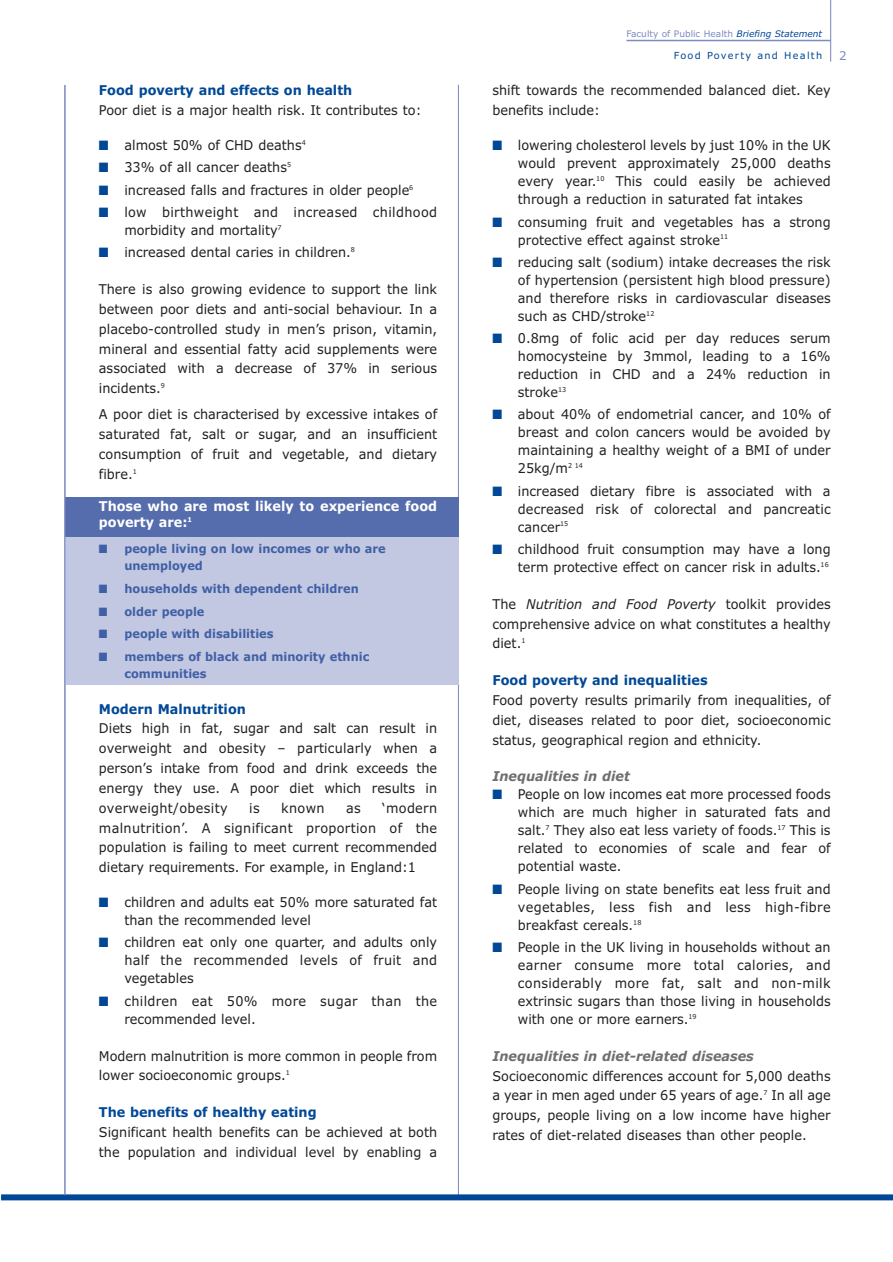
<style>
.page{position:relative;width:893px;height:1262px;background:#fff}
.page>*{position:absolute;margin:0;border:0;box-sizing:border-box;transform-origin:0 0}
.t1{font:13.5px/18px "Verdana";color:#231f20;text-align:justify;scale:.95 1}
.t2{font:13.5px/18px "Verdana";letter-spacing:.025em;color:#231f20;scale:.95 1}
.t3{font:700 13.5px "Verdana";color:#004896;scale:.95 1}
.t4{font:italic 700 13.5px "Verdana";color:#6c6e70;scale:.95 1}
.t5{font:700 13.5px/16.5px "Verdana";color:#fff;scale:.95 1}
.t6{font:700 12px/16.5px "Verdana";color:#4060a5;scale:.95 1}
.t7{font:12px "Verdana";color:#7d8bc0}
.t8{font:9.75px "Verdana";letter-spacing:.125em;color:#004896}
.t9{font:9px "Verdana";color:#7d8bc0}
.s1{color:#004896}
.s2{font-style:italic;color:#004896}
.s3{font-style:italic}
</style>
<div class="page">
<hr style="left:458px;top:85px;width:1px;height:1110px;background:#7d8bc0">
<hr style="left:626px;top:40px;width:204px;height:1px;background:#7d8bc0">
<hr style="left:830px;top:0;width:1px;height:62px;background:#7d8bc0">
<div style="left:1px;top:1194px;width:891px;height:6px;background:#004896"></div>
<div style="left:65px;top:497px;width:393px;height:187px;background:#c2c7e2"></div>
<div style="left:65px;top:497px;width:393px;height:40px;background:#556cad"></div>
<hr style="left:64px;top:85px;width:1px;height:1110px;background:#7d8bc0">
<p class="t3" style="left:99px;top:85px;width:268px">Food poverty and effects on health</p>
<p class="t1" style="left:99px;top:102px;width:341px">Poor diet is a major health risk. It contributes to:</p>
<p class="t1" style="left:99px;top:137px;width:219px"><span class="s1">■</span> almost 50% of CHD deaths<sup>4</sup></p>
<p class="t1" style="left:99px;top:160px;width:204px"><span class="s1">■</span> 33% of all cancer deaths<sup>5</sup></p>
<p class="t1" style="left:99px;top:182px;width:332px"><span class="s1">■</span> increased falls and fractures in older people<sup>6</sup></p>
<p class="t2" style="left:124px;top:204px;width:331px;text-indent:-25px"><span class="s1">■</span> low birthweight and increased childhood morbidity and mortality<sup>7</sup></p>
<p class="t1" style="left:99px;top:244px;width:271px"><span class="s1">■</span> increased dental caries in children.<sup>8</sup></p>
<p class="t1" style="left:99px;top:280px;width:357px;line-height:19.8px">There is also growing evidence to support the link between poor diets and anti-social behaviour. In a placebo-controlled study in men’s prison, vitamin, mineral and essential fatty acid supplements were associated with a decrease of 37% in serious incidents.<sup>9</sup></p>
<p class="t1" style="left:99px;top:406px;width:357px;line-height:19.8px">A poor diet is characterised by excessive intakes of saturated fat, salt or sugar, and an insufficient consumption of fruit and vegetable, and dietary fibre.<sup>1</sup></p>
<p class="t5" style="left:99px;top:498px;width:357px">Those who are most likely to experience food poverty are:<sup>1</sup></p>
<p class="t6" style="left:124px;top:542px;width:277px;text-indent:-25px">■ people living on low incomes or who are unemployed</p>
<p class="t6" style="left:99px;top:581px;width:275px">■ households with dependent children</p>
<p class="t6" style="left:99px;top:604px;width:113px">■ older people</p>
<p class="t6" style="left:99px;top:627px;width:185px">■ people with disabilities</p>
<p class="t6" style="left:124px;top:650px;width:259px;text-indent:-25px">■ members of black and minority ethnic communities</p>
<p class="t3" style="left:99px;top:703px;width:156px">Modern Malnutrition</p>
<p class="t1" style="left:99px;top:720px;width:357px;line-height:19.8px">Diets high in fat, sugar and salt can result in overweight and obesity – particularly when a person’s intake from food and drink exceeds the energy they use. A poor diet which results in overweight/obesity</p>
<p class="t1" style="left:99px;top:799px;width:357px;line-height:19.8px;text-indent:283px">‘modern malnutrition’. A significant proportion of the population is failing to meet current recommended dietary requirements. For example, in England:1</p>
<p class="t1" style="left:124px;top:894px;width:331px;text-indent:-25px"><span class="s1">■</span> children and adults eat 50% more saturated fat than the recommended level</p>
<p class="t1" style="left:124px;top:934px;width:331px;text-indent:-25px"><span class="s1">■</span> children eat only one quarter, and adults only half the recommended levels of fruit and vegetables</p>
<p class="t2" style="left:124px;top:993px;width:331px;text-indent:-25px"><span class="s1">■</span> children eat 50% more sugar than the recommended level.</p>
<p class="t1" style="left:99px;top:1046px;width:357px;line-height:19.8px">Modern malnutrition is more common in people from lower socioeconomic groups.<sup>1</sup></p>
<p class="t3" style="left:99px;top:1106px;width:231px">The benefits of healthy eating</p>
<p class="t1" style="left:99px;top:1123px;width:357px;line-height:19.8px">Significant health benefits can be achieved at both the population and individual level by enabling a</p>
<p class="t1" style="left:249px;top:800px;width:13px">is</p>
<p class="t1" style="left:281px;top:800px;width:47px">known</p>
<p class="t1" style="left:346px;top:800px;width:17px">as</p>
<p class="t9" style="left:626px;top:30px;width:197px">Faculty of Public Health <span class="s2">Briefing Statement</span></p>
<p class="t8" style="left:673px;top:51px;width:150px">Food Poverty and Health</p>
<p class="t7" style="left:839px;top:51px;width:9px">2</p>
<p class="t1" style="left:492px;top:82px;width:357px;line-height:19.8px">shift towards the recommended balanced diet. Key benefits include:</p>
<p class="t1" style="left:518px;top:137px;width:331px;text-indent:-25px"><span class="s1">■</span> lowering cholesterol levels by just 10% in the UK would prevent approximately 25,000 deaths every year.<sup>10</sup> This could easily be achieved through a reduction in saturated fat intakes</p>
<p class="t1" style="left:518px;top:214px;width:331px;text-indent:-25px"><span class="s1">■</span> consuming fruit and vegetables has a strong protective effect against stroke<sup>11</sup></p>
<p class="t1" style="left:518px;top:254px;width:331px;text-indent:-25px"><span class="s1">■</span> reducing salt (sodium) intake decreases the risk of hypertension (persistent high blood pressure) and therefore risks in cardiovascular diseases such as CHD/stroke<sup>12</sup></p>
<p class="t1" style="left:518px;top:330px;width:331px;text-indent:-25px"><span class="s1">■</span> 0.8mg of folic acid per day reduces serum homocysteine by 3mmol, leading to a 16% reduction in CHD and a 24% reduction in stroke<sup>13</sup></p>
<p class="t1" style="left:518px;top:406px;width:331px;text-indent:-25px"><span class="s1">■</span> about 40% of endometrial cancer, and 10% of breast and colon cancers would be avoided by maintaining a healthy weight of a BMI of under 25kg/m<sup>2</sup> <sup>14</sup></p>
<p class="t1" style="left:518px;top:483px;width:331px;text-indent:-25px"><span class="s1">■</span> increased dietary fibre is associated with a decreased risk of colorectal and pancreatic cancer<sup>15</sup></p>
<p class="t1" style="left:492px;top:541px;width:357px;text-align:right"><span class="s1">■</span> childhood fruit consumption may have a long term protective effect on cancer risk in adults.<sup>16</sup></p>
<p class="t1" style="left:492px;top:595px;width:357px;line-height:19.8px">The <span class="s3">Nutrition and Food Poverty</span> toolkit provides comprehensive advice on what constitutes a healthy diet.<sup>1</sup></p>
<p class="t3" style="left:492px;top:675px;width:228px">Food poverty and inequalities</p>
<p class="t1" style="left:492px;top:691px;width:357px;line-height:19.8px">Food poverty results primarily from inequalities, of diet, diseases related to poor diet, socioeconomic status, geographical region and ethnicity.</p>
<p class="t4" style="left:492px;top:771px;width:146px">Inequalities in diet</p>
<p class="t1" style="left:518px;top:786px;width:331px;text-indent:-25px"><span class="s1">■</span> People on low incomes eat more processed foods which are much higher in saturated fats and salt.<sup>7</sup> They also eat less variety of foods.<sup>17</sup> This is related to economies of scale and fear of potential waste.</p>
<p class="t1" style="left:518px;top:881px;width:331px;text-indent:-25px"><span class="s1">■</span> People living on state benefits eat less fruit and vegetables, less fish and less high-fibre breakfast cereals.<sup>18</sup></p>
<p class="t1" style="left:518px;top:939px;width:331px;text-indent:-25px"><span class="s1">■</span> People in the UK living in households without an earner consume more total calories, and considerably more fat, salt and non-milk extrinsic sugars than those living in households with one or more earners.<sup>19</sup></p>
<p class="t4" style="left:492px;top:1050px;width:276px">Inequalities in diet-related diseases</p>
<p class="t1" style="left:492px;top:1067px;width:357px;line-height:19.8px">Socioeconomic differences account for 5,000 deaths a year in men aged under 65 years of age.<sup>7</sup> In all age groups, people living on a low income have higher rates of diet-related diseases than other people.</p>
</div>
